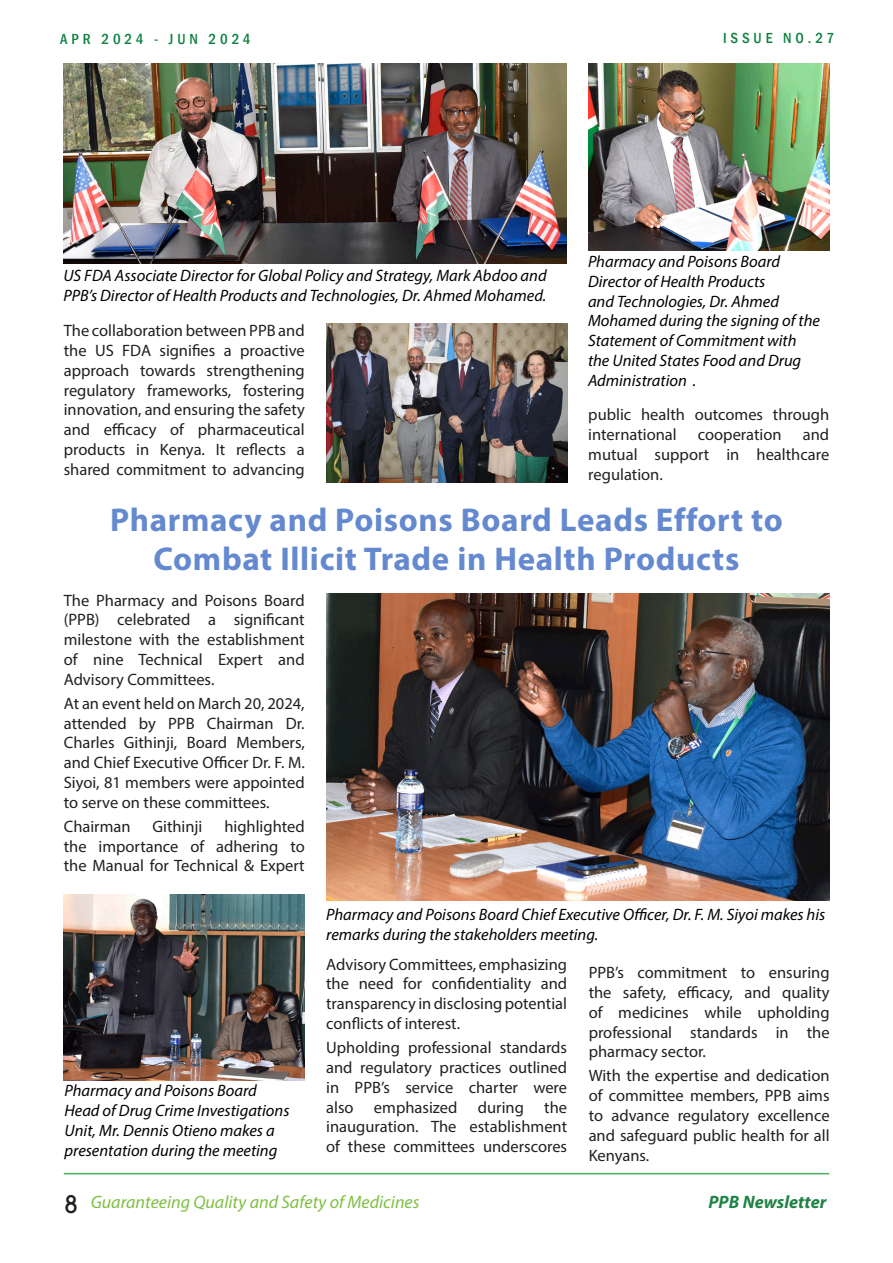
<style>
.page{position:relative;width:893px;height:1263px;background:#fff}
.page>*{position:absolute;margin:0;border:0;box-sizing:border-box;transform-origin:0 0}
.t1{font:700 33px/39.6px "Myriad Pro";letter-spacing:.02em;color:#6489cf;text-align:center}
.t2{font:500 24px "ITC Avant Garde Pro";color:#231f20}
.t3{font:italic 18px "Myriad Pro";color:#7ec042}
.t4{font:italic 700 18px "Myriad Hebrew";color:#208346}
.t5{font:16.5px/19.8px "Myriad Pro";color:#231f20;text-align:justify}
.t6{font:italic 16.5px/19.8px "Myriad Pro";color:#000}
.t7{font:500 condensed 15px "Franklin Gothic";letter-spacing:.26em;color:#0d8140}
</style>
<div class="page">
<hr style="left:64px;top:1173px;width:765px;height:1px;background:#4ead59">
<img style="left:64px;top:895px;width:241px;height:185px">
<img style="left:326px;top:593px;width:503px;height:307px">
<img style="left:326px;top:324px;width:241px;height:158px">
<img style="left:588px;top:64px;width:241px;height:186px">
<img style="left:64px;top:64px;width:503px;height:200px">
<p class="t7" style="left:60px;top:29px;width:192px">APR 2024 - JUN 2024</p>
<p class="t7" style="left:723px;top:28px;width:113px">ISSUE NO.27</p>
<p class="t6" style="left:64px;top:266px;width:485px">US FDA Associate Director for Global Policy and Strategy, Mark Abdoo and<br>PPB’s Director of Health Products and Technologies, Dr. Ahmed Mohamed.</p>
<p class="t5" style="left:64px;top:320px;width:242px">The collaboration between PPB and the US FDA signifies a proactive approach towards strengthening regulatory frameworks, fostering innovation, and ensuring the safety and efficacy of pharmaceutical products in Kenya. It reflects a shared commitment to advancing</p>
<p class="t6" style="left:588px;top:251px;width:234px">Pharmacy and Poisons Board<br>Director of Health Products<br>and Technologies, Dr. Ahmed<br>Mohamed during the signing of the<br>Statement of Commitment with the United States Food and Drug<br>Administration .</p>
<p class="t5" style="left:588px;top:405px;width:242px">public health outcomes through international</p>
<p class="t5" style="left:588px;top:425px;width:242px;text-indent:215px">and mutual support in healthcare regulation.</p>
<p class="t5" style="left:698px;top:425px;width:85px">cooperation</p>
<p class="t1" style="left:110px;top:498px;width:674px">Pharmacy and Poisons Board Leads Effort to<br>Combat Illicit Trade in Health Products</p>
<p class="t5" style="left:64px;top:590px;width:242px">The Pharmacy and Poisons Board (PPB) celebrated a significant milestone with the establishment of nine Technical Expert and Advisory Committees.</p>
<p class="t5" style="left:64px;top:693px;width:242px">At an event held on March 20, 2024, attended by PPB Chairman Dr.<br>Charles Githinji, Board Members, and Chief Executive Officer Dr. F. M.<br>Siyoi, 81 members were appointed to serve on these committees.</p>
<p class="t5" style="left:64px;top:816px;width:68px">Chairman</p>
<p class="t5" style="left:152px;top:816px;width:52px">Githinji</p>
<p class="t5" style="left:64px;top:816px;width:242px;text-indent:161px">highlighted the importance of adhering to the Manual for Technical &amp; Expert</p>
<p class="t6" style="left:65px;top:1080px;width:226px">Pharmacy and Poisons Board<br>Head of Drug Crime Investigations<br>Unit, Mr. Dennis Otieno makes a presentation during the meeting</p>
<p class="t6" style="left:326px;top:904px;width:501px">Pharmacy and Poisons Board Chief Executive Officer, Dr. F. M. Siyoi makes his remarks during the stakeholders meeting.</p>
<p class="t5" style="left:326px;top:954px;width:242px">Advisory Committees, emphasizing the need for confidentiality and transparency in disclosing potential conflicts of interest.</p>
<p class="t5" style="left:326px;top:1037px;width:242px">Upholding professional standards and regulatory practices outlined in PPB’s service charter were also emphasized during the inauguration. The establishment of these committees underscores</p>
<p class="t5" style="left:589px;top:962px;width:242px">PPB’s commitment to ensuring the safety, efficacy, and quality of medicines while upholding professional standards in the pharmacy sector.</p>
<p class="t5" style="left:589px;top:1066px;width:242px">With the expertise and dedication of committee members, PPB aims to advance regulatory excellence and safeguard public health for all Kenyans.</p>
<p class="t2" style="left:65px;top:1189px;width:15px">8</p>
<p class="t3" style="left:91px;top:1191px;width:330px">Guaranteeing Quality and Safety of Medicines</p>
<p class="t4" style="left:708px;top:1192px;width:119px">PPB Newsletter</p>
</div>
